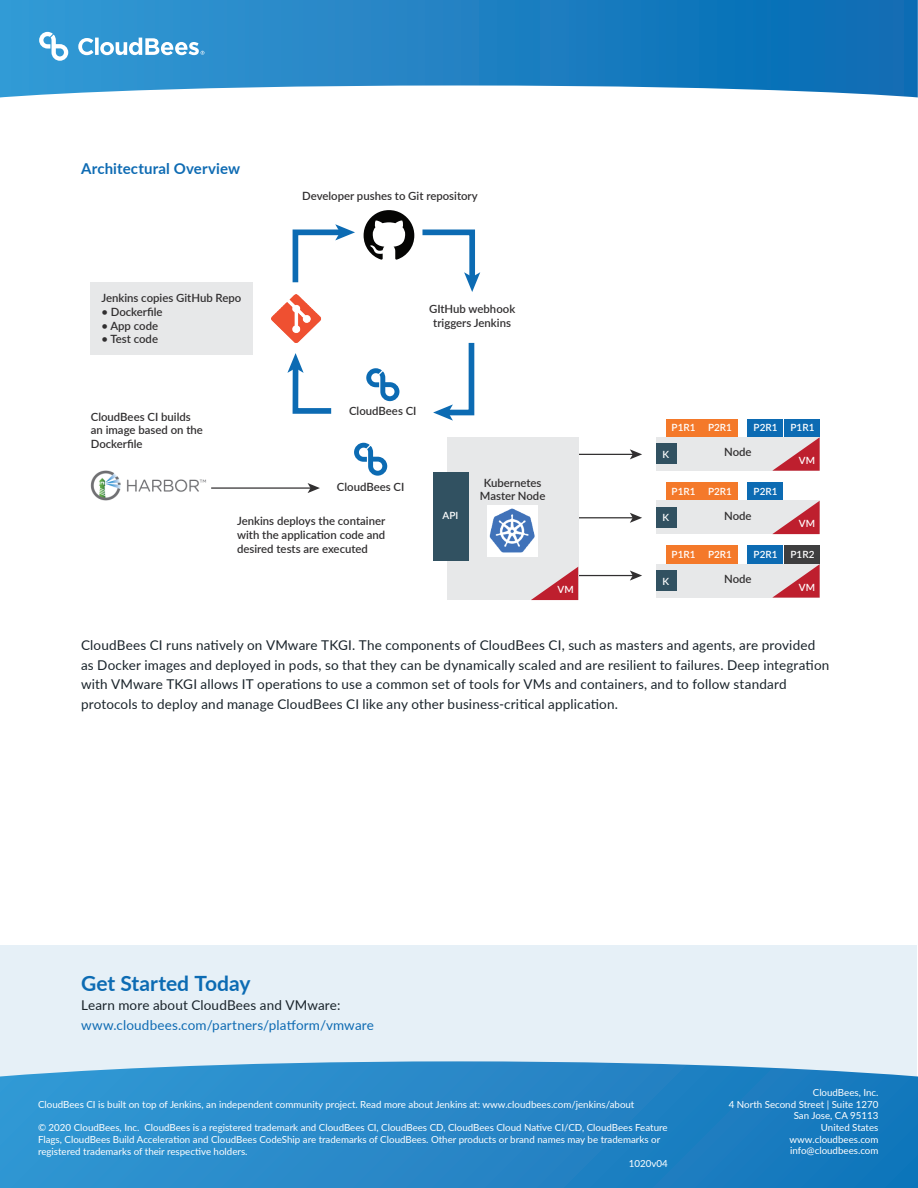
<style>
.page{position:relative;width:918px;height:1188px;background:#fff}
.page>*{position:absolute;margin:0;border:0;box-sizing:border-box;transform-origin:0 0}
.t1{font:700 21px "Lato";color:#0c6bb3}
.t2{font:700 15px "Lato";letter-spacing:.01em;color:#0e6bb3}
.main_paragarph{font:13.5px/19.5px "Lato";letter-spacing:.01em;color:#19232a}
.t3{font:13.5px/19.5px "Lato";letter-spacing:.01em;color:#0e6bb3}
.t4{font:600 11.4px/13.6px "Lato";color:#312f30;text-align:center}
.t5{font:600 9.9px "Lato";color:#fff}
.t6{font:9.75px/11.7px "Lato";color:#fff}
.s1{color:#19232a}
</style>
<div class="page">
<svg style="left:0;top:0;width:918px;height:97px;background:#318cc8"></svg>
<svg style="left:39px;top:32px;width:29px;height:29px"></svg>
<svg style="left:78px;top:38px;width:126px;height:17px"></svg>
<div style="left:1px;top:945px;width:916px;height:180px;background:#e6f0f7"></div>
<svg style="left:0;top:1061px;width:918px;height:127px;background:#2c8ac8"></svg>
<img style="left:90px;top:470px;width:116px;height:31px">
<div style="left:666px;top:419px;width:35px;height:19px;background:#f4792a"></div>
<div style="left:702px;top:419px;width:36px;height:19px;background:#f4792a"></div>
<div style="left:784px;top:419px;width:36px;height:19px;background:#0c6bb3"></div>
<div style="left:747px;top:419px;width:36px;height:19px;background:#0c6bb3"></div>
<div style="left:91px;top:282px;width:162px;height:73px;background:#e7e8e9"></div>
<div style="left:656px;top:437px;width:164px;height:33px;background:#e7e8e9"></div>
<div style="left:656px;top:444px;width:20px;height:20px;background:#315161"></div>
<svg style="left:772px;top:437px;width:48px;height:34px"></svg>
<div style="left:666px;top:546px;width:35px;height:19px;background:#f4792a"></div>
<div style="left:702px;top:546px;width:36px;height:19px;background:#f4792a"></div>
<div style="left:784px;top:546px;width:36px;height:19px;background:#3e3e3f"></div>
<div style="left:747px;top:546px;width:36px;height:19px;background:#0c6bb3"></div>
<div style="left:656px;top:564px;width:164px;height:33px;background:#e7e8e9"></div>
<div style="left:656px;top:571px;width:20px;height:20px;background:#315161"></div>
<svg style="left:772px;top:564px;width:48px;height:34px"></svg>
<div style="left:666px;top:482px;width:35px;height:20px;background:#f4792a"></div>
<div style="left:702px;top:482px;width:36px;height:20px;background:#f4792a"></div>
<div style="left:747px;top:482px;width:36px;height:20px;background:#0c6bb3"></div>
<div style="left:656px;top:501px;width:164px;height:33px;background:#e7e8e9"></div>
<div style="left:656px;top:507px;width:20px;height:20px;background:#315161"></div>
<svg style="left:772px;top:501px;width:48px;height:33px"></svg>
<hr style="left:579px;top:454px;width:54px;height:1px;background:#312f30">
<svg style="left:630px;top:449px;width:12px;height:10px"></svg>
<hr style="left:579px;top:517px;width:54px;height:1px;background:#312f30">
<svg style="left:630px;top:513px;width:12px;height:10px"></svg>
<hr style="left:579px;top:575px;width:54px;height:1px;background:#312f30">
<svg style="left:630px;top:571px;width:12px;height:10px"></svg>
<div style="left:447px;top:437px;width:131px;height:163px;background:#e7e8e9"></div>
<svg style="left:531px;top:567px;width:47px;height:33px"></svg>
<img style="left:488px;top:505px;width:50px;height:51px">
<div style="left:433px;top:472px;width:35px;height:89px;background:#315161"></div>
<hr style="left:211px;top:487px;width:100px;height:2px;background:#312f30">
<svg style="left:308px;top:483px;width:12px;height:10px"></svg>
<img style="left:272px;top:294px;width:49px;height:49px">
<svg style="left:292px;top:224px;width:63px;height:59px"></svg>
<svg style="left:364px;top:210px;width:116px;height:82px"></svg>
<svg style="left:433px;top:342px;width:42px;height:79px"></svg>
<svg style="left:287px;top:353px;width:45px;height:61px"></svg>
<svg style="left:366px;top:368px;width:33px;height:33px"></svg>
<svg style="left:354px;top:443px;width:33px;height:33px"></svg>
<h2 class="t2" style="left:81px;top:158px;width:161px">Architectural Overview</h2>
<p class="t4" style="left:302px;top:189px;width:177px">Developer pushes to Git repository</p>
<p class="t4" style="left:101px;top:291px;width:142px">Jenkins copies GitHub Repo</p>
<p class="t4" style="left:101px;top:305px;width:63px">• Dockerfile</p>
<p class="t4" style="left:101px;top:318px;width:58px">• App code</p>
<p class="t4" style="left:101px;top:332px;width:58px">• Test code</p>
<p class="t4" style="left:429px;top:301px;width:88px">GItHub webhook triggers Jenkins</p>
<p class="t4" style="left:91px;top:409px;width:114px;text-align:left">CloudBees CI builds an image based on the<br>Dockerfile</p>
<p class="t4" style="left:349px;top:403px;width:69px">CloudBees CI</p>
<p class="t4" style="left:337px;top:480px;width:69px">CloudBees CI</p>
<p class="t4" style="left:237px;top:514px;width:150px;text-align:justify">Jenkins deploys the container with the application code and desired tests are executed</p>
<p class="t5" style="left:443px;top:508px;width:17px">API</p>
<p class="t4" style="left:480px;top:475px;width:67px">Kubernetes<br>Master Node</p>
<p class="t5" style="left:558px;top:583px;width:18px">VM</p>
<p class="t5" style="left:672px;top:421px;width:25px">P1R1</p>
<p class="t5" style="left:708px;top:421px;width:25px">P2R1</p>
<p class="t5" style="left:754px;top:421px;width:25px">P2R1</p>
<p class="t5" style="left:791px;top:421px;width:25px">P1R1</p>
<p class="t5" style="left:663px;top:447px;width:8px">K</p>
<p class="t4" style="left:724px;top:445px;width:29px">Node</p>
<p class="t5" style="left:672px;top:484px;width:25px">P1R1</p>
<p class="t5" style="left:708px;top:484px;width:25px">P2R1</p>
<p class="t5" style="left:754px;top:484px;width:25px">P2R1</p>
<p class="t5" style="left:663px;top:511px;width:8px">K</p>
<p class="t4" style="left:724px;top:508px;width:29px">Node</p>
<p class="t5" style="left:799px;top:453px;width:18px">VM</p>
<p class="t5" style="left:799px;top:517px;width:18px">VM</p>
<p class="t5" style="left:672px;top:548px;width:25px">P1R1</p>
<p class="t5" style="left:708px;top:548px;width:25px">P2R1</p>
<p class="t5" style="left:754px;top:548px;width:25px">P2R1</p>
<p class="t5" style="left:791px;top:548px;width:25px">P1R2</p>
<p class="t5" style="left:663px;top:574px;width:8px">K</p>
<p class="t4" style="left:724px;top:572px;width:29px">Node</p>
<p class="t5" style="left:799px;top:580px;width:18px">VM</p>
<p class="main_paragarph" style="left:81px;top:635px;width:750px">CloudBees CI runs natively on VMware TKGI. The components of CloudBees CI, such as masters and agents, are provided as Docker images and deployed in pods, so that they can be dynamically scaled and are resilient to failures. Deep integration with VMware TKGI allows IT operations to use a common set of tools for VMs and containers, and to follow standard protocols to deploy and manage CloudBees CI like any other business-critical application.</p>
<h1 class="t1" style="left:81px;top:968px;width:171px">Get Started Today</h1>
<h1 class="t3" style="left:81px;top:995px;width:294px"><span class="s1">Learn more about CloudBees and VMware: </span>www.cloudbees.com/partners/platform/vmware</h1>
<p class="t6" style="left:38px;top:1098px;width:598px">CloudBees CI is built on top of Jenkins, an independent community project. Read more about Jenkins at: www.cloudbees.com/jenkins/about</p>
<p class="t6" style="left:38px;top:1122px;width:631px">© 2020 CloudBees, Inc. CloudBees is a registered trademark and CloudBees CI, CloudBees CD, CloudBees Cloud Native CI/CD, CloudBees Feature<br>Flags, CloudBees Build Acceleration and CloudBees CodeShip are trademarks of CloudBees. Other products or brand names may be trademarks or registered trademarks of their respective holders.</p>
<p class="t6" style="left:629px;top:1157px;width:40px">1020v04</p>
<p class="t6" style="left:813px;top:1086px;width:67px">CloudBees, Inc.</p>
<p class="t6" style="left:729px;top:1098px;width:151px">4 North Second Street | Suite 1270</p>
<p class="t6" style="left:794px;top:1110px;width:86px">San Jose, CA 95113</p>
<p class="t6" style="left:821px;top:1121px;width:59px">United States</p>
<p class="t6" style="left:790px;top:1133px;width:90px">www.cloudbees.com</p>
<p class="t6" style="left:790px;top:1145px;width:90px">info@cloudbees.com</p>
</div>
